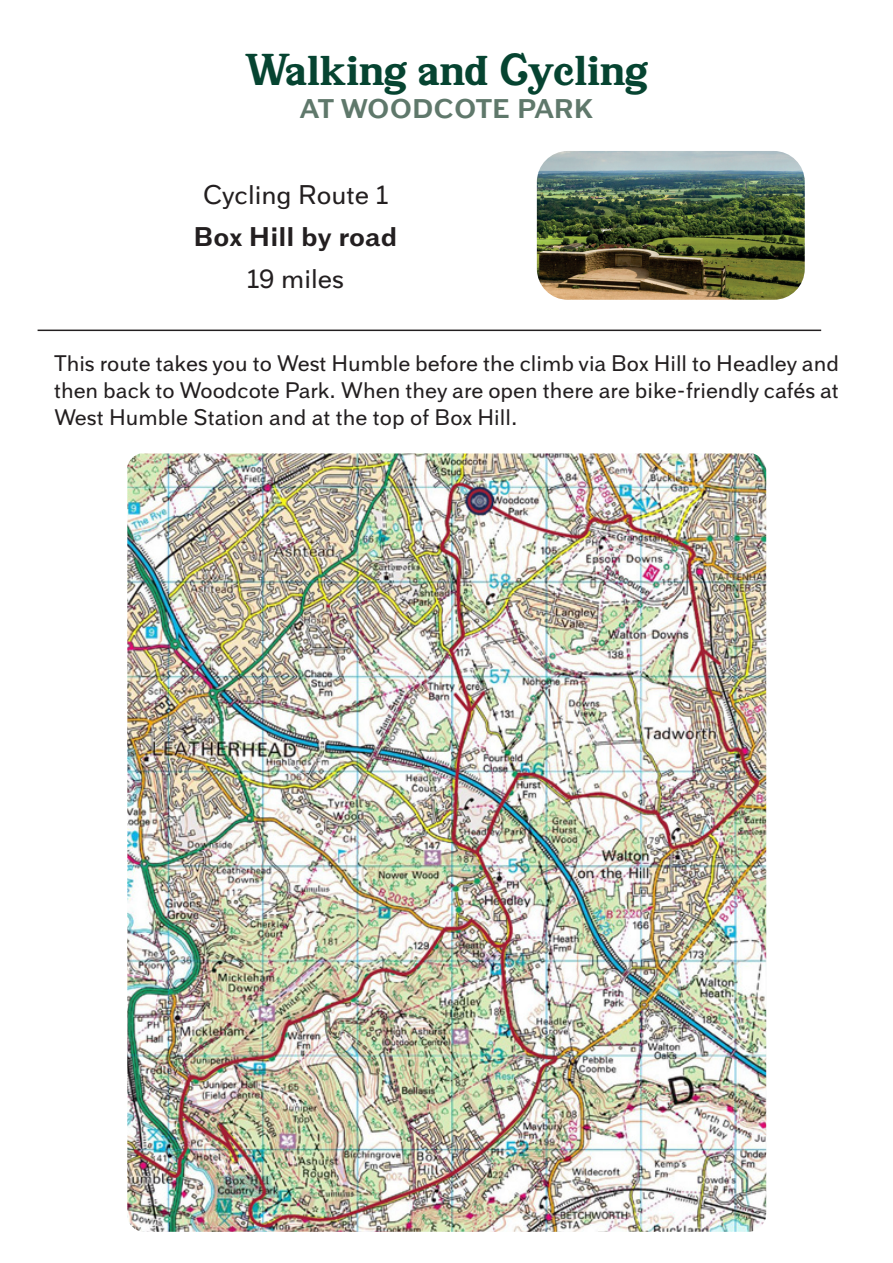
<style>
.page{position:relative;width:893px;height:1263px;background:#fff}
.page>*{position:absolute;margin:0;border:0;box-sizing:border-box;transform-origin:0 0}
.t1{font:39px "Buena Park JF";color:#064431}
.t2{font:27px "Armitage";color:#231f20}
.t3{font:700 27px "Armitage";color:#5f786b}
.t4{font:700 27px "Armitage";color:#231f20}
.t5{font:22.5px/27px "Armitage";color:#231f20;text-align:justify}
</style>
<div class="page">
<img style="left:127px;top:453px;width:639px;height:779px">
<img style="left:537px;top:151px;width:268px;height:149px">
<hr style="left:38px;top:330px;width:783px;height:1px;background:#231f20">
<p class="t1" style="left:245px;top:43px;width:405px">Walking and Cycling</p>
<p class="t3" style="left:300px;top:92px;width:295px">AT WOODCOTE PARK</p>
<p class="t2" style="left:203px;top:178px;width:187px">Cycling Route 1</p>
<p class="t4" style="left:193px;top:220px;width:206px">Box Hill by road</p>
<p class="t2" style="left:247px;top:262px;width:99px">19 miles</p>
<p class="t5" style="left:54px;top:349px;width:786px">This route takes you to West Humble before the climb via Box Hill to Headley and then back to Woodcote Park. When they are open there are bike-friendly cafés at West Humble Station and at the top of Box Hill.</p>
</div>
